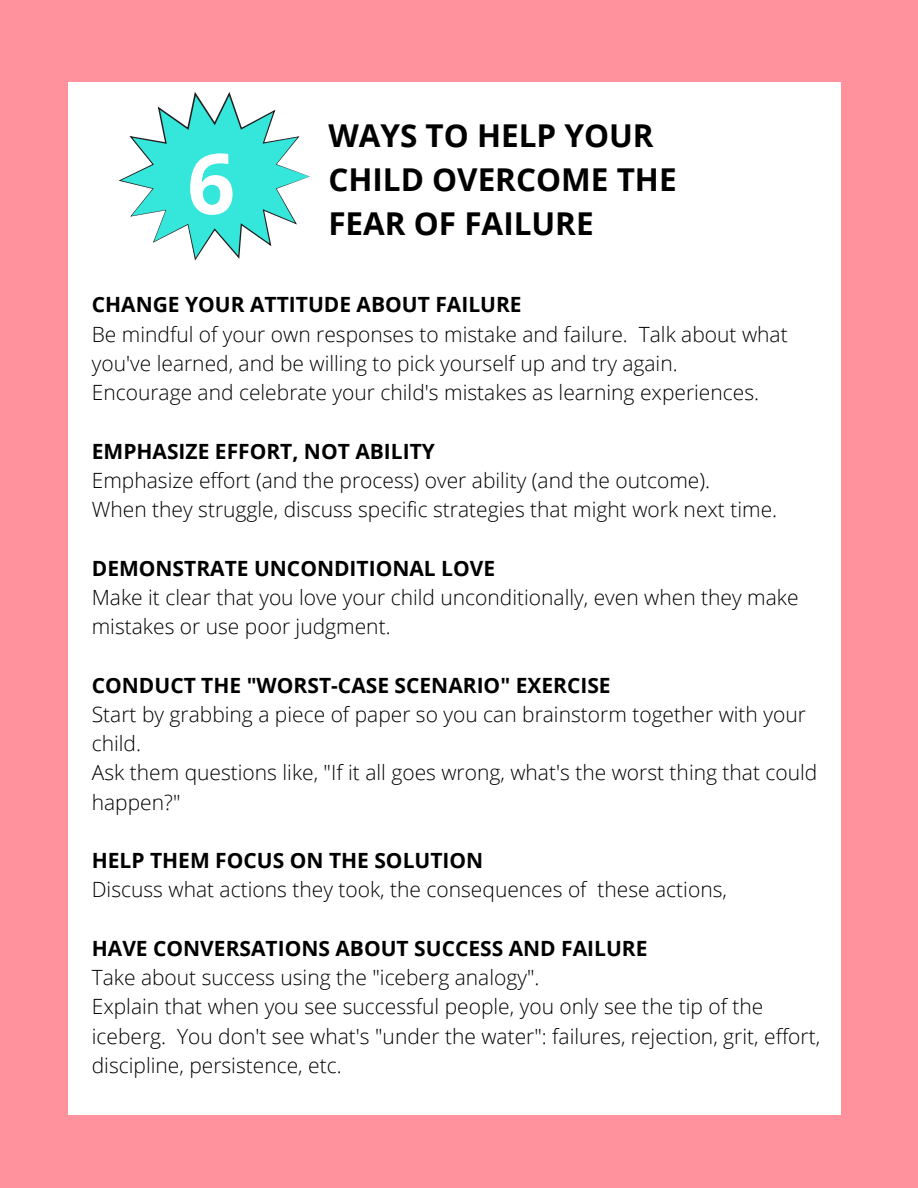
<style>
.page{position:relative;width:918px;height:1188px;background:#ff929c}
.page>*{position:absolute;margin:0;border:0;box-sizing:border-box;transform-origin:0 0}
.t1{font:700 84px "Open Sans";color:#fff}
.t2{font:700 31.5px "Open Sans";color:#000}
.t3{font:300 21px/29.2px "Open Sans";color:#000}
.t4{font:700 21px "Open Sans";color:#000}
</style>
<div class="page">
<div style="left:69px;top:82px;width:772px;height:1032px;background:#fff"></div>
<svg style="left:119px;top:92px;width:191px;height:169px"></svg>
<p class="t1" style="left:187px;top:124px;width:49px">6</p>
<p class="t2" style="left:328px;top:114px;width:327px">WAYS TO HELP YOUR</p>
<p class="t2" style="left:328px;top:158px;width:350px">CHILD OVERCOME THE</p>
<p class="t2" style="left:328px;top:201px;width:267px">FEAR OF FAILURE</p>
<p class="t4" style="left:92px;top:290px;width:431px">CHANGE YOUR ATTITUDE ABOUT FAILURE</p>
<p class="t3" style="left:92px;top:319px;width:697px">Be mindful of your own responses to mistake and failure. Talk about what you've learned, and be willing to pick yourself up and try again.</p>
<p class="t3" style="left:92px;top:377px;width:669px">Encourage and celebrate your child's mistakes as learning experiences.</p>
<p class="t4" style="left:92px;top:436px;width:345px">EMPHASIZE EFFORT, NOT ABILITY</p>
<p class="t3" style="left:92px;top:465px;width:620px">Emphasize effort (and the process) over ability (and the outcome).</p>
<p class="t3" style="left:92px;top:494px;width:687px">When they struggle, discuss specific strategies that might work next time.</p>
<p class="t4" style="left:92px;top:553px;width:405px">DEMONSTRATE UNCONDITIONAL LOVE</p>
<p class="t3" style="left:92px;top:582px;width:708px">Make it clear that you love your child unconditionally, even when they make mistakes or use poor judgment.</p>
<p class="t4" style="left:92px;top:670px;width:520px">CONDUCT THE "WORST-CASE SCENARIO" EXERCISE</p>
<p class="t3" style="left:92px;top:699px;width:716px">Start by grabbing a piece of paper so you can brainstorm together with your child.</p>
<p class="t3" style="left:92px;top:758px;width:727px">Ask them questions like, "If it all goes wrong, what's the worst thing that could happen?"</p>
<p class="t4" style="left:92px;top:846px;width:393px">HELP THEM FOCUS ON THE SOLUTION</p>
<p class="t3" style="left:92px;top:875px;width:637px">Discuss what actions they took, the consequences of these actions,</p>
<p class="t4" style="left:92px;top:933px;width:557px">HAVE CONVERSATIONS ABOUT SUCCESS AND FAILURE</p>
<p class="t3" style="left:92px;top:962px;width:449px">Take about success using the "iceberg analogy".</p>
<p class="t3" style="left:92px;top:992px;width:730px">Explain that when you see successful people, you only see the tip of the iceberg. You don't see what's "under the water": failures, rejection, grit, effort, discipline, persistence, etc.</p>
</div>
